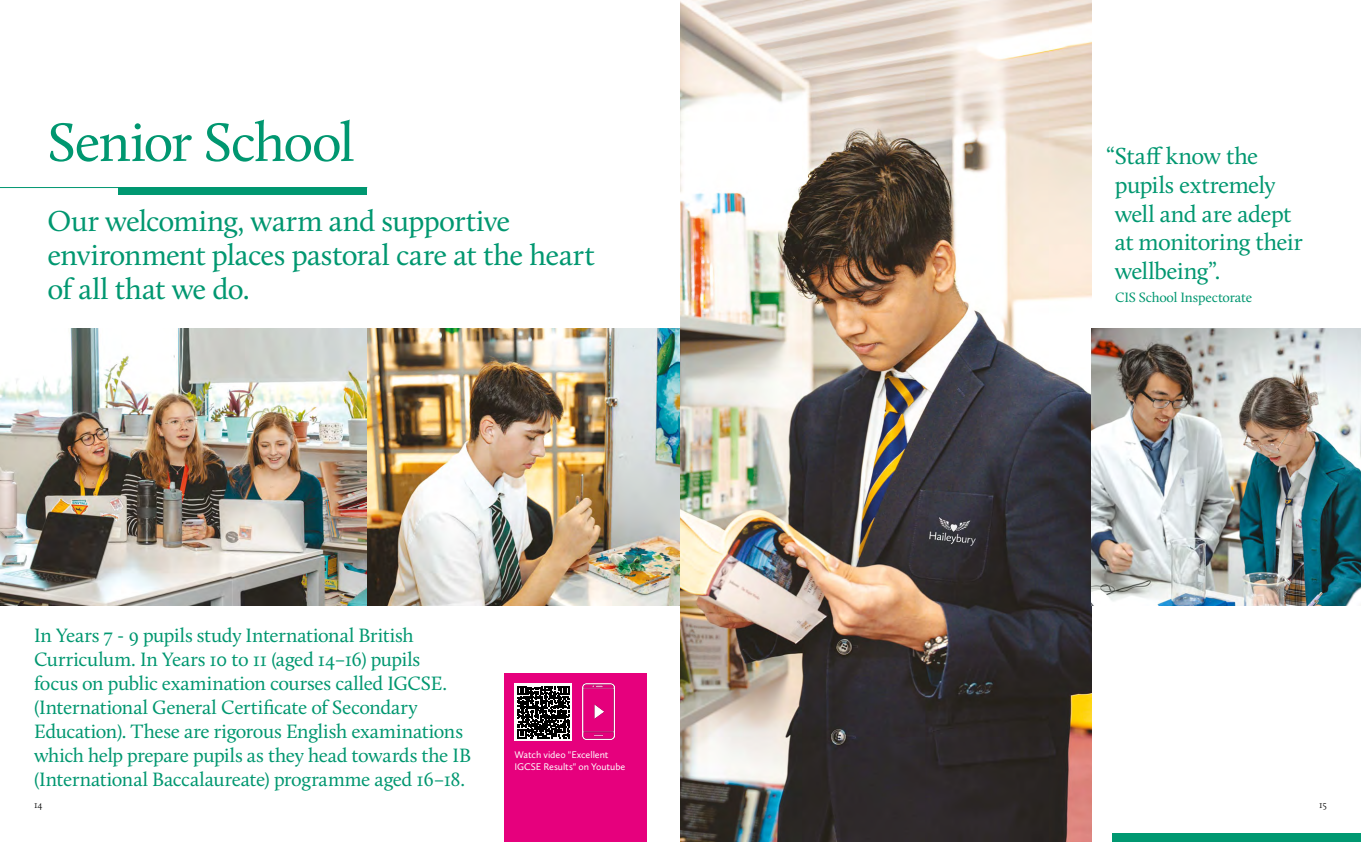
<style>
.page{position:relative;width:1361px;height:842px;background:#fff}
.page>*{position:absolute;margin:0;border:0;box-sizing:border-box;transform-origin:0 0}
.t1{font:56px "Calluna";letter-spacing:-.03em;color:#009770}
.t2{font:30px/34px "Calluna";letter-spacing:-.02em;color:#009770}
.t3{font:24px/28.8px "Calluna";letter-spacing:-.02em;color:#009770}
.t4{font:20px/24px "Calluna";letter-spacing:-.015em;color:#009770}
.t5{font:14px "Calluna";letter-spacing:-.01em;color:#009770}
.t6{font:10px/12px "Calluna Sans";letter-spacing:-.01em;color:#fff}
.t7{font:300 10px "Calluna";color:#000}
</style>
<div class="page">
<div style="left:118px;top:187px;width:249px;height:8px;background:#009871"></div>
<img style="left:0;top:328px;width:680px;height:277px">
<div style="left:504px;top:674px;width:142px;height:168px;background:#e6007d"></div>
<img style="left:582px;top:683px;width:32px;height:57px">
<img style="left:680px;top:0;width:412px;height:842px">
<img style="left:1092px;top:328px;width:269px;height:277px">
<hr style="left:0;top:187px;width:367px;height:1px;background:#009770">
<div style="left:1112px;top:833px;width:249px;height:9px;background:#009871"></div>
<svg style="left:515px;top:683px;width:57px;height:58px"></svg>
<svg style="left:517px;top:686px;width:52px;height:52px;background:#3a393a"></svg>
<h1 class="t1" style="left:47px;top:108px;width:308px">Senior School</h1>
<h2 class="t2" style="left:47px;top:204px;width:549px">Our welcoming, warm and supportive environment places pastoral care at the heart of all that we do.</h2>
<p class="t4" style="left:34px;top:623px;width:438px">In Years 7 - 9 pupils study International British Curriculum. In Years 10 to 11 (aged 14–16) pupils<br>focus on public examination courses called IGCSE. (International General Certificate of Secondary Education). These are rigorous English examinations which help prepare pupils as they head towards the IB (International Baccalaureate) programme aged 16–18.</p>
<p class="t6" style="left:514px;top:748px;width:112px">Watch video "Excellent<br>IGCSE Results" on Youtube</p>
<p class="t3" style="left:1115px;top:141px;width:189px;text-indent:-9px">“Staff know the pupils extremely well and are adept at monitoring their wellbeing”.</p>
<p class="t5" style="left:1115px;top:289px;width:138px">CIS School Inspectorate</p>
<p class="t7" style="left:34px;top:799px;width:10px">14</p>
<p class="t7" style="left:1319px;top:799px;width:9px">15</p>
</div>
